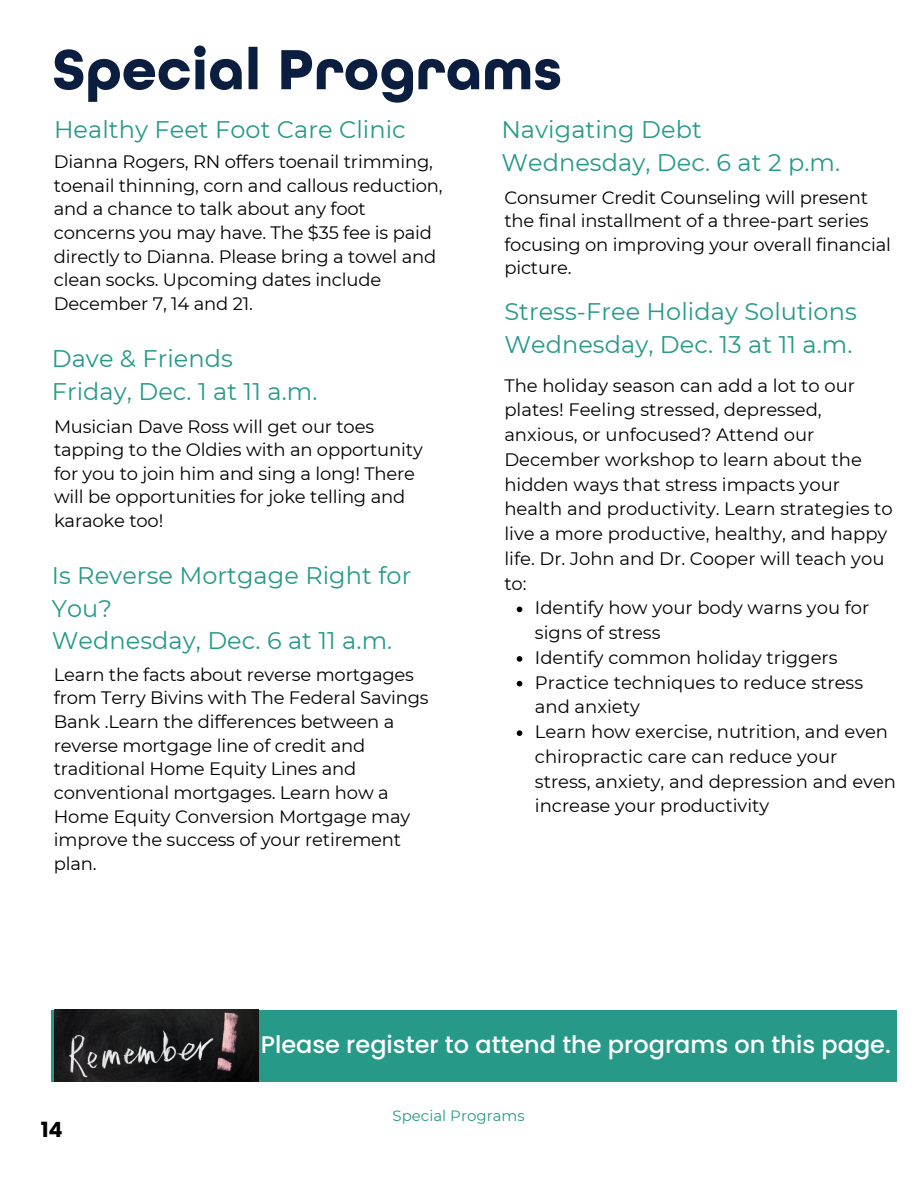
<style>
.page{position:relative;width:918px;height:1188px;background:#fff}
.page>*{position:absolute;margin:0;border:0;box-sizing:border-box;transform-origin:0 0}
.t1{font:24px/32.7px "Montserrat";letter-spacing:.005em;color:#269989}
.t2{font:500 24px "Poppins";color:#fff}
.t3{font:700 21px "Poppins";color:#000}
.t4{font:18px/23.7px "Montserrat";letter-spacing:-.01em;color:#000}
.t5{font:14.85px "Montserrat";letter-spacing:.005em;color:#269989}
</style>
<div class="page">
<svg style="left:54px;top:46px;width:506px;height:57px"></svg>
<div style="left:52px;top:1010px;width:845px;height:71px;background:#279989"></div>
<img style="left:54px;top:1009px;width:205px;height:72px">
<svg style="left:517px;top:607px;width:5px;height:5px"></svg>
<svg style="left:517px;top:656px;width:5px;height:6px"></svg>
<svg style="left:517px;top:681px;width:5px;height:5px"></svg>
<svg style="left:517px;top:730px;width:5px;height:6px"></svg>
<p class="t1" style="left:54px;top:113px;width:353px">Healthy Feet Foot Care Clinic</p>
<p class="t4" style="left:54px;top:150px;width:381px">Dianna Rogers, RN offers toenail trimming,</p>
<p class="t4" style="left:54px;top:173px;width:390px">toenail thinning, corn and callous reduction, and a chance to talk about any foot concerns you may have. The $35 fee is paid directly to Dianna. Please bring a towel and clean socks. Upcoming dates include December 7, 14 and 21.</p>
<p class="t1" style="left:52px;top:342px;width:183px">Dave &amp; Friends</p>
<p class="t1" style="left:52px;top:375px;width:267px">Friday, Dec. 1 at 11 a.m.</p>
<p class="t4" style="left:54px;top:414px;width:370px">Musician Dave Ross will get our toes tapping to the Oldies with an opportunity for you to join him and sing a long! There will be opportunities for joke telling and karaoke too!</p>
<p class="t1" style="left:52px;top:559px;width:361px">Is Reverse Mortgage Right for<br>You?</p>
<p class="t1" style="left:52px;top:625px;width:342px">Wednesday, Dec. 6 at 11 a.m.</p>
<p class="t4" style="left:54px;top:663px;width:376px">Learn the facts about reverse mortgages from Terry Bivins with The Federal Savings Bank .Learn the differences between a reverse mortgage line of credit and traditional Home Equity Lines and conventional mortgages. Learn how a Home Equity Conversion Mortgage may improve the success of your retirement plan.</p>
<p class="t1" style="left:501px;top:113px;width:202px">Navigating Debt</p>
<p class="t1" style="left:501px;top:146px;width:340px">Wednesday, Dec. 6 at 2 p.m.</p>
<p class="t4" style="left:504px;top:185px;width:388px">Consumer Credit Counseling will present the final installment of a three-part series focusing on improving your overall financial picture.</p>
<p class="t1" style="left:504px;top:295px;width:354px">Stress-Free Holiday Solutions</p>
<p class="t1" style="left:504px;top:328px;width:350px">Wednesday, Dec. 13 at 11 a.m.</p>
<p class="t4" style="left:504px;top:373px;width:390px;line-height:24.8px">The holiday season can add a lot to our plates! Feeling stressed, depressed, anxious, or unfocused? Attend our December workshop to learn about the hidden ways that stress impacts your health and productivity. Learn strategies to live a more productive, healthy, and happy life. Dr. John and Dr. Cooper will teach you to:</p>
<p class="t4" style="left:535px;top:596px;width:336px;line-height:24.8px">Identify how your body warns you for signs of stress</p>
<p class="t4" style="left:535px;top:646px;width:304px">Identify common holiday triggers</p>
<p class="t4" style="left:535px;top:670px;width:330px;line-height:24.8px">Practice techniques to reduce stress and anxiety</p>
<p class="t4" style="left:535px;top:719px;width:363px;line-height:24.8px">Learn how exercise, nutrition, and even chiropractic care can reduce your stress, anxiety, and depression and even increase your productivity</p>
<p class="t3" style="left:41px;top:1115px;width:24px">14</p>
<p class="t2" style="left:261px;top:1028px;width:632px">Please register to attend the programs on this page.</p>
<p class="t5" style="left:393px;top:1107px;width:134px">Special Programs</p>
</div>
